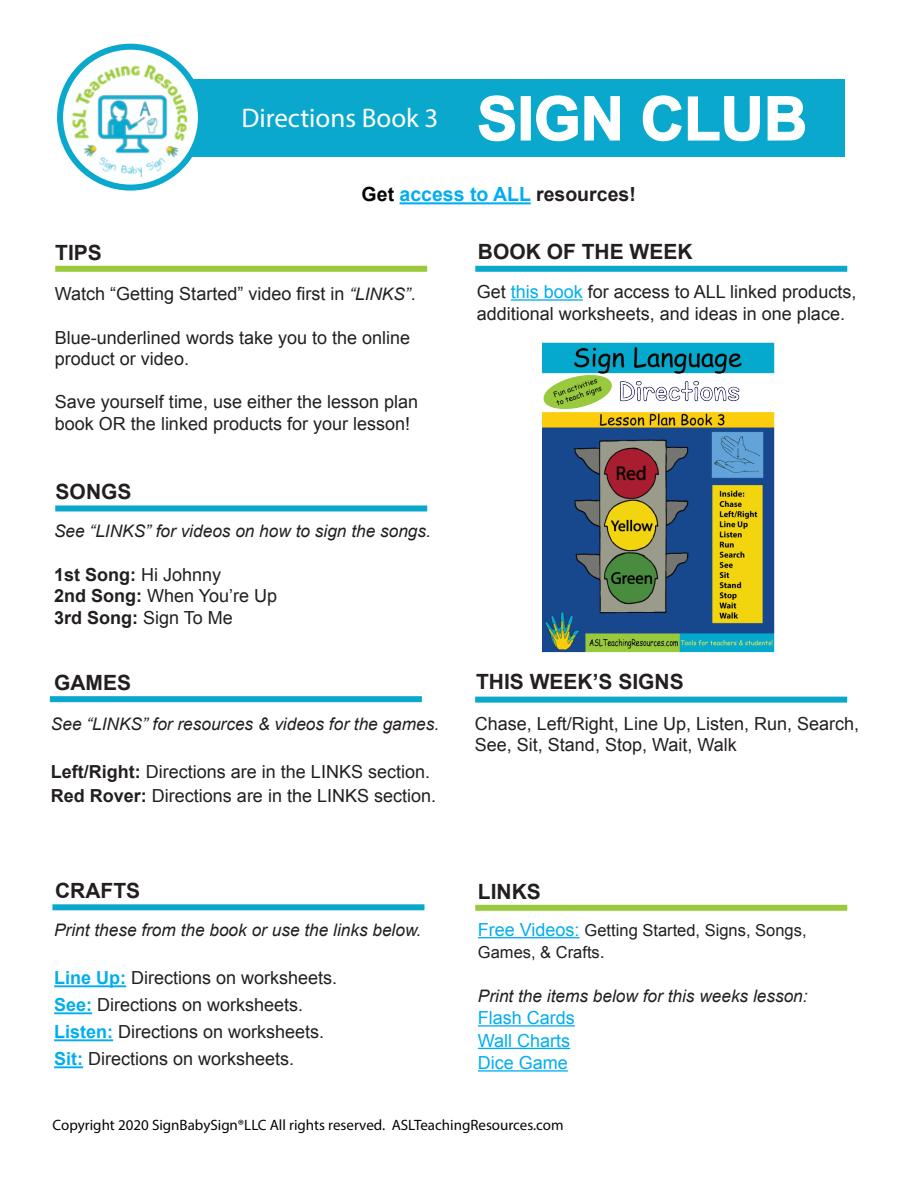
<style>
.page{position:relative;width:918px;height:1188px;background:#fff}
.page>*{position:absolute;margin:0;border:0;box-sizing:border-box;transform-origin:0 0}
.t1{font:700 60px "Arial";color:#fff}
.t2{font:27px "Myriad Pro";color:#fff}
.t3{font:700 21px "Arial";color:#231f20}
.t4{font:700 19.5px "Arial";color:#00aeef}
.t5{font:18px/21.6px "Arial";color:#231f20}
.t6{font:18px/22.5px "Arial";color:#00aeef}
.t7{font:italic 17.25px "Arial";color:#231f20}
.t8{font:16.5px/22.5px "Arial";color:#231f20}
.t9{font:15px "Myriad Pro";color:#040504}
.s1{color:#040503}
.s2{color:#231f20}
.s3{font-style:italic;font-size:17.25px}
.s4{font-weight:700}
.s5{font-weight:700;color:#00aeef}
.s6{color:#00aeef}
.s7{font-size:18px;color:#00aeef}
.s8{font-size:18px}
</style>
<div class="page">
<div style="left:52px;top:904px;width:372px;height:6px;background:#09a8cc"></div>
<hr style="left:54px;top:985px;width:72px;height:2px;background:#00aeef">
<hr style="left:54px;top:1012px;width:38px;height:2px;background:#00aeef">
<hr style="left:54px;top:1039px;width:59px;height:2px;background:#00aeef">
<hr style="left:54px;top:1066px;width:29px;height:2px;background:#00aeef">
<div style="left:475px;top:697px;width:372px;height:6px;background:#09a8cc"></div>
<hr style="left:511px;top:299px;width:72px;height:2px;background:#00aeef">
<img style="left:542px;top:342px;width:233px;height:311px">
<div style="left:475px;top:266px;width:372px;height:6px;background:#09a8cc"></div>
<div style="left:50px;top:696px;width:372px;height:6px;background:#09a8cc"></div>
<div style="left:55px;top:505px;width:372px;height:6px;background:#09a8cc"></div>
<hr style="left:478px;top:937px;width:102px;height:1px;background:#00aeef">
<hr style="left:478px;top:1025px;width:97px;height:2px;background:#00aeef">
<hr style="left:478px;top:1048px;width:92px;height:1px;background:#00aeef">
<hr style="left:478px;top:1070px;width:90px;height:2px;background:#00aeef">
<div style="left:475px;top:905px;width:372px;height:6px;background:#9aca3b"></div>
<div style="left:55px;top:266px;width:372px;height:6px;background:#9aca3b"></div>
<div style="left:191px;top:79px;width:654px;height:78px;background:#09a8cc"></div>
<div style="left:57px;top:44px;width:147px;height:147px;border:6px solid #09a8cc;border-radius:50%"></div>
<img style="left:65px;top:52px;width:130px;height:130px">
<hr style="left:400px;top:202px;width:131px;height:2px;background:#00aeef">
<svg style="left:478px;top:95px;width:38px;height:47px"></svg>
<div style="left:521px;top:96px;width:10px;height:45px;border:2px solid #fff"></div>
<svg style="left:536px;top:95px;width:84px;height:47px"></svg>
<svg style="left:642px;top:95px;width:118px;height:47px"></svg>
<svg style="left:767px;top:96px;width:39px;height:45px"></svg>
<h2 class="t2" style="left:242px;top:101px;width:198px">Directions Book 3</h2>
<h1 class="t1" style="left:477px;top:79px;width:331px">SIGN CLUB</h1>
<p class="t4" style="left:362px;top:181px;width:276px"><span class="s1">Get</span> access to ALL <span class="s2">resources!</span></p>
<p class="t3" style="left:55px;top:239px;width:48px">TIPS</p>
<p class="t5" style="left:55px;top:283px;width:362px">Watch “Getting Started” video first in <span class="s3">“LINKS”</span>.</p>
<p class="t5" style="left:55px;top:327px;width:357px">Blue-underlined words take you to the online product or video.</p>
<p class="t5" style="left:55px;top:391px;width:365px">Save yourself time, use either the lesson plan book OR the linked products for your lesson!</p>
<p class="t3" style="left:56px;top:478px;width:77px">SONGS</p>
<p class="t7" style="left:54px;top:520px;width:378px">See “LINKS” for videos on how to sign the songs.</p>
<p class="t5" style="left:54px;top:564px;width:225px"><span class="s4">1st Song:</span> Hi Johnny<br><span class="s4">2nd Song:</span> When You’re Up<br><span class="s4">3rd Song:</span> Sign To Me</p>
<p class="t3" style="left:54px;top:668px;width:79px">GAMES</p>
<p class="t7" style="left:51px;top:712px;width:390px">See “LINKS” for resources &amp; videos for the games.</p>
<p class="t5" style="left:51px;top:759px;width:387px;line-height:24px"><span class="s4">Left/Right:</span> Directions are in the LINKS section.<br><span class="s4">Red Rover:</span> Directions are in the LINKS section.</p>
<p class="t3" style="left:55px;top:877px;width:87px">CRAFTS</p>
<p class="t7" style="left:54px;top:919px;width:369px">Print these from the book or use the links below.</p>
<p class="t5" style="left:54px;top:965px;width:285px;line-height:27px"><span class="s5">Line Up:</span> Directions on worksheets.<br><span class="s5">See:</span> Directions on worksheets.<br><span class="s5">Listen:</span> Directions on worksheets.<br><span class="s5">Sit:</span> Directions on worksheets.</p>
<p class="t3" style="left:478px;top:238px;width:216px">BOOK OF THE WEEK</p>
<p class="t5" style="left:477px;top:281px;width:381px">Get <span class="s6">this book</span> for access to ALL linked products, additional worksheets, and ideas in one place.</p>
<p class="t3" style="left:476px;top:668px;width:209px">THIS WEEK’S SIGNS</p>
<p class="t5" style="left:475px;top:713px;width:386px">Chase, Left/Right, Line Up, Listen, Run, Search,<br>See, Sit, Stand, Stop, Wait, Walk</p>
<p class="t3" style="left:478px;top:877px;width:64px">LINKS</p>
<p class="t8" style="left:478px;top:919px;width:330px"><span class="s7">Free Videos:</span> Getting Started, Signs, Songs,<br>Games, &amp; Crafts<span class="s8">.</span></p>
<p class="t7" style="left:478px;top:984px;width:331px">Print the items below for this weeks lesson:</p>
<p class="t6" style="left:478px;top:1007px;width:99px">Flash Cards<br>Wall Charts<br>Dice Game</p>
<p class="t9" style="left:53px;top:1116px;width:513px">Copyright 2020 SignBabySign®LLC All rights reserved. ASLTeachingResources.com</p>
</div>
